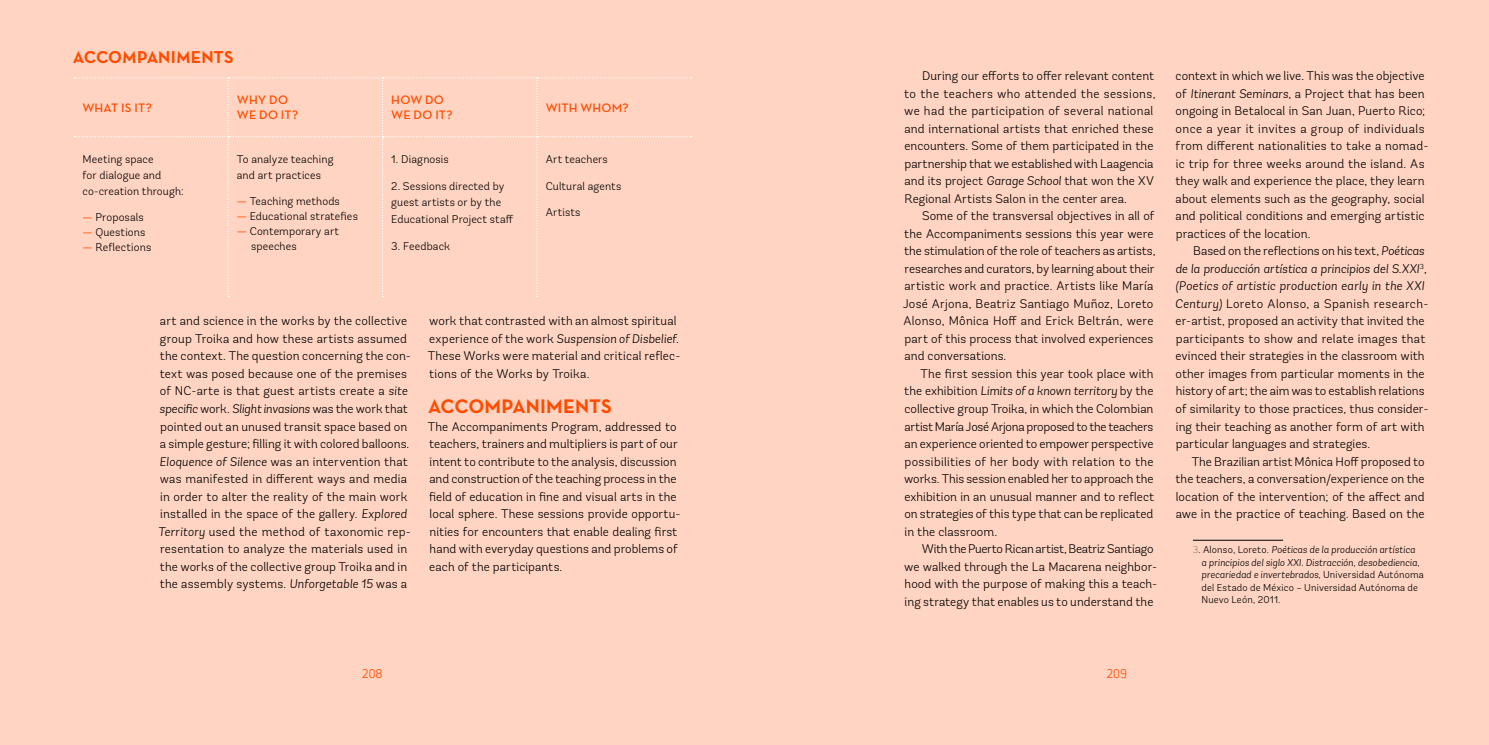
<style>
.page{position:relative;width:1489px;height:745px;background:#fff}
.page>*{position:absolute;margin:0;border:0;box-sizing:border-box;transform-origin:0 0}
.t1{font:700 20px "Neutra Text";color:#ff4c00}
.t2{font:17.5px "Neutra Text Bold Alt";color:#ff4c00}
.t3{font:300 12.5px/17.5px "Andes Rounded";letter-spacing:.01em;color:#000}
.t4{font:italic 300 12.5px/17.5px "Andes";letter-spacing:.01em;color:#000}
.t5{font:12.5px/15px "Neutra Text Demi SC";letter-spacing:.015em;color:#ff4c00}
.t6{font:200 12.5px "Darwin Alt";color:#ff4c00}
.t7{font:300 11.25px/16.2px "Andes Rounded";letter-spacing:.01em;color:#000}
.t8{font:italic 300 10px/12.5px "Andes";letter-spacing:.015em;color:#000}
.t9{font:300 10px/12.5px "Andes Rounded";letter-spacing:.015em;color:#000}
.s1{font-weight:400;color:#ff4c00}
.s2{font-family:"Andes";font-style:italic}
.s3{font-family:"Andes Rounded";font-style:normal}
.s4{font-family:"Andes Rounded";font-weight:200;font-style:normal}
</style>
<div class="page">
<div style="left:0;top:0;width:1488px;height:744px;background:#ffd4c2"></div>
<svg style="left:74px;top:77px;width:617px;height:220px"></svg>
<hr style="left:1192px;top:539px;width:90px;height:1px;background:#000">
<h2 class="t2" style="left:73px;top:46px;width:162px">ACCOMPANIMENTS</h2>
<p class="t5" style="left:82px;top:100px;width:71px">WHAT IS IT?</p>
<p class="t5" style="left:237px;top:92px;width:63px">WHY DO<br>WE DO IT?</p>
<p class="t5" style="left:391px;top:92px;width:63px">HOW DO<br>WE DO IT?</p>
<p class="t5" style="left:545px;top:100px;width:84px">WITH WHOM?</p>
<p class="t7" style="left:82px;top:150px;width:103px">Meeting space<br>for dialogue and co-creation through:</p>
<p class="t7" style="left:82px;top:209px;width:63px"><span class="s1">—</span> Proposals</p>
<p class="t7" style="left:82px;top:224px;width:64px"><span class="s1">—</span> Questions</p>
<p class="t7" style="left:82px;top:239px;width:70px"><span class="s1">—</span> Reflections</p>
<p class="t7" style="left:545px;top:150px;width:64px">Art teachers</p>
<p class="t7" style="left:545px;top:177px;width:77px">Cultural agents</p>
<p class="t7" style="left:545px;top:204px;width:36px">Artists</p>
<p class="t7" style="left:237px;top:150px;width:98px">To analyze teaching and art practices</p>
<p class="t7" style="left:237px;top:192px;width:104px"><span class="s1">—</span> Teaching methods</p>
<p class="t7" style="left:237px;top:207px;width:122px"><span class="s1">—</span> Educational stratefies</p>
<p class="t7" style="left:251px;top:223px;width:90px;line-height:15px;text-indent:-14px"><span class="s1">—</span> Contemporary art speeches</p>
<p class="t7" style="left:391px;top:150px;width:59px">1. Diagnosis</p>
<p class="t7" style="left:391px;top:177px;width:115px">2. Sessions directed by guest artists or by the</p>
<p class="t7" style="left:391px;top:211px;width:123px">Educational Project staff</p>
<p class="t7" style="left:391px;top:238px;width:60px">3. Feedback</p>
<p class="t3" style="left:160px;top:312px;width:253px">art and science in the works by the collective group Troika and how these artists assumed the context. The question concerning the con&shy;text was posed because one of the premises of NC-arte is that guest artists create a <span class="s2">site</span></p>
<p class="t4" style="left:160px;top:399px;width:250px">specific <span class="s3">work.</span> Slight invasions <span class="s3">was the work that</span></p>
<p class="t3" style="left:158px;top:417px;width:254px">pointed out an unused transit space based on a simple gesture; filling it with colored balloons.<br><span class="s2">Eloquence of Silence</span> was an intervention that was manifested in different ways and media in order to alter the reality of the main work installed in the space of the gallery. <span class="s2">Explored Territory</span> used the method of taxonomic rep&shy;resentation to analyze the materials used in the works of the collective group Troika and in the assembly systems. <span class="s2">Unforgetable 15</span> was a</p>
<p class="t3" style="left:429px;top:312px;width:249px">work that contrasted with an almost spiritual</p>
<p class="t4" style="left:429px;top:329px;width:251px"><span class="s3">experience of the work</span> Suspension of Disbelief<span class="s3">.</span></p>
<p class="t3" style="left:427px;top:347px;width:254px">These Works were material and critical reflec&shy;tions of the Works by Troika.</p>
<h1 class="t1" style="left:428px;top:393px;width:185px">ACCOMPANIMENTS</h1>
<p class="t3" style="left:427px;top:417px;width:254px">The Accompaniments Program, addressed to teachers, trainers and multipliers is part of our intent to contribute to the analysis, discussion and construction of the teaching process in the field of education in fine and visual arts in the local sphere. These sessions provide opportu&shy;nities for encounters that enable dealing first hand with everyday questions and problems of each of the participants.</p>
<p class="t3" style="left:904px;top:67px;width:253px;text-indent:18px">During our efforts to offer relevant content to the teachers who attended the sessions, we had the participation of several national and international artists that enriched these encounters. Some of them participated in the partnership that we established with Laagencia and its project <span class="s2">Garage School</span> that won the XV Regional Artists Salon in the center area.</p>
<p class="t3" style="left:903px;top:207px;width:254px;text-indent:19px">Some of the transversal objectives in all of the Accompaniments sessions this year were the stimulation of the role of teachers as artists, researches and curators, by learning about their artistic work and practice. Artists like María José Arjona, Beatriz Santiago Muñoz, Loreto Alonso, Mônica Hoff and Erick Beltrán, were part of this process that involved experiences and conversations.</p>
<p class="t3" style="left:920px;top:364px;width:234px">The first session this year took place with</p>
<p class="t4" style="left:904px;top:382px;width:251px"><span class="s3">the exhibition</span> Limits of a known territory <span class="s3">by the</span></p>
<p class="t3" style="left:904px;top:399px;width:251px;text-align:justify">collective group Troika, in which the Colombian artist María José Arjona proposed to the teachers an experience oriented to empower perspective possibilities of her body with relation to the works. This session enabled her to approach the exhibition in an unusual manner and to reflect on strategies of this type that can be replicated in the classroom.</p>
<p class="t3" style="left:904px;top:539px;width:254px;text-indent:18px">With the Puerto Rican artist, Beatriz Santiago we walked through the La Macarena neighbor&shy;hood with the purpose of making this a teach&shy;ing strategy that enables us to understand the</p>
<p class="t3" style="left:1175px;top:67px;width:254px">context in which we live. This was the objective of <span class="s2">Itinerant Seminars</span>, a Project that has been ongoing in Betalocal in San Juan, Puerto Rico; once a year it invites a group of individuals from different nationalities to take a nomad&shy;ic trip for three weeks around the island. As they walk and experience the place, they learn about elements such as the geography, social and political conditions and emerging artistic practices of the location.</p>
<p class="t3" style="left:1193px;top:242px;width:232px">Based on the reflections on his text, <span class="s2">Poéticas</span></p>
<p class="t4" style="left:1175px;top:259px;width:253px">de la producción artística a principios del S.XXI<sup>3</sup>, (Poetics of artistic production early in the XXI</p>
<p class="t3" style="left:1175px;top:294px;width:255px"><span class="s2">Century)</span> Loreto Alonso, a Spanish research&shy;er-artist, proposed an activity that invited the participants to show and relate images that evinced their strategies in the classroom with other images from particular moments in the history of art; the aim was to establish relations of similarity to those practices, thus consider&shy;ing their teaching as another form of art with particular languages and strategies.</p>
<p class="t3" style="left:1175px;top:452px;width:251px;text-align:justify;text-indent:16px">The Brazilian artist Mônica Hoff proposed to the teachers, a conversation/experience on the location of the intervention; of the affect and awe in the practice of teaching. Based on the</p>
<p class="t8" style="left:1201px;top:543px;width:224px;text-indent:-9px"><span class="s4">3</span><span class="s3">. Alonso, Loreto.</span> Poéticas de la producción artística<br>a principios del siglo XXI. Distracción, desobediencia, precariedad e invertebrados, <span class="s3">Universidad Autónoma</span></p>
<p class="t9" style="left:1201px;top:580px;width:218px">del Estado de México – Universidad Autónoma de<br>Nuevo León, 2011.</p>
<p class="t6" style="left:362px;top:665px;width:22px">208</p>
<p class="t6" style="left:1106px;top:665px;width:22px">209</p>
</div>
